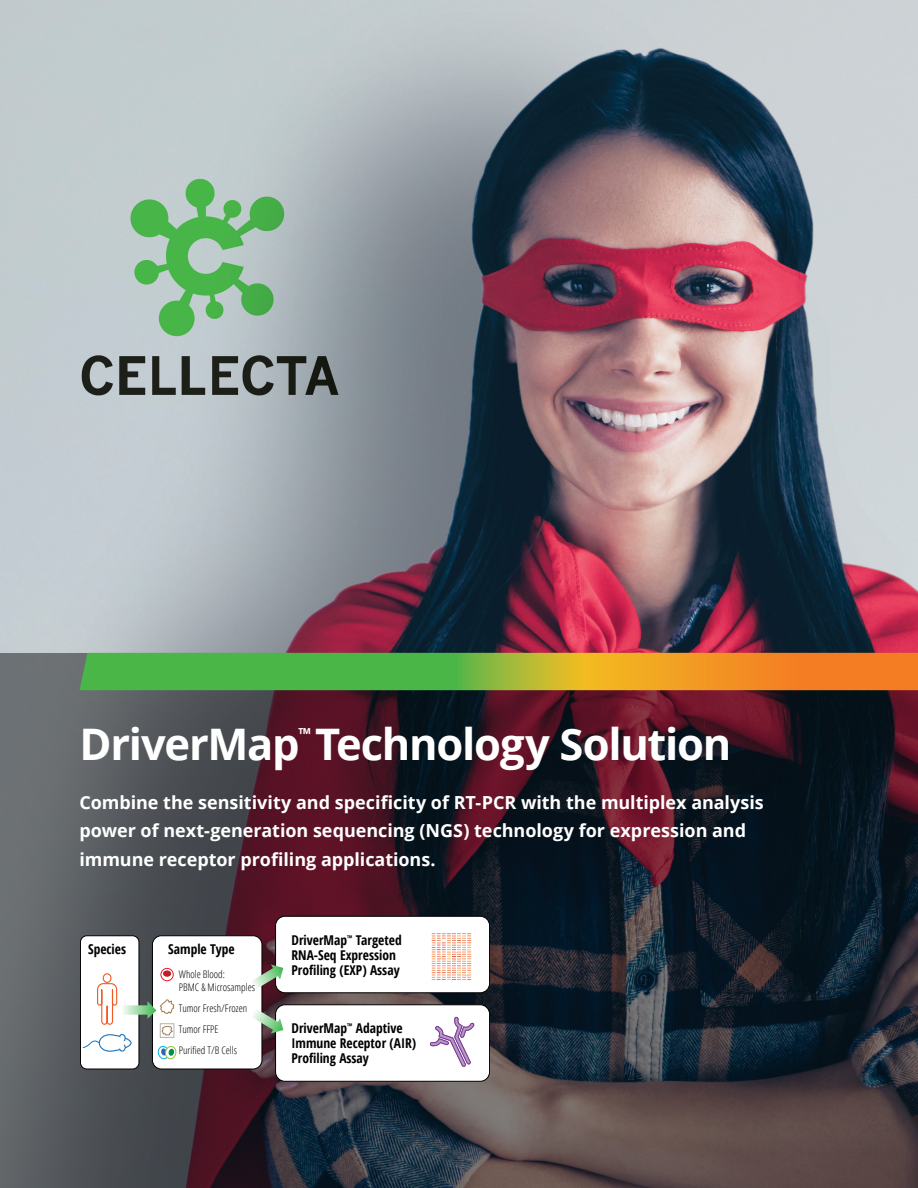
<style>
.page{position:relative;width:918px;height:1188px;background:#fff}
.page>*{position:absolute;margin:0;border:0;box-sizing:border-box;transform-origin:0 0}
.t1{font:700 43.5px "Open Sans";letter-spacing:-.03em;color:#fff}
.t2{font:700 18px/28.5px "Open Sans";letter-spacing:-.005em;color:#fff}
.t3{font:700 16.65px "Open Sans";color:#fff}
.t4{font:700 13.5px/15px "Open Sans Condensed";color:#000}
.t5{font:300 10.5px/21px "Open Sans Condensed";color:#000}
</style>
<div class="page">
<img style="left:0;top:0;width:918px;height:653px">
<svg style="left:0;top:653px;width:918px;height:535px;background:#3a323b"></svg>
<svg style="left:80px;top:653px;width:838px;height:37px;background:#9ca736"></svg>
<div style="left:80px;top:936px;width:59px;height:133px;background:#fff;border-radius:6px"></div>
<div style="left:80px;top:936px;width:59px;height:133px;border:1px solid #000;border-radius:6px"></div>
<div style="left:152px;top:936px;width:110px;height:133px;background:#fff;border-radius:9px"></div>
<div style="left:152px;top:935px;width:110px;height:134px;border:1px solid #000;border-radius:9px"></div>
<div style="left:276px;top:1005px;width:214px;height:76px;background:#fff;border-radius:9px"></div>
<div style="left:275px;top:1004px;width:215px;height:78px;border:1px solid #000;border-radius:9px"></div>
<div style="left:276px;top:916px;width:214px;height:77px;background:#fff;border-radius:9px"></div>
<div style="left:275px;top:916px;width:215px;height:77px;border:1px solid #000;border-radius:9px"></div>
<svg style="left:430px;top:1017px;width:45px;height:50px"></svg>
<svg style="left:431px;top:933px;width:41px;height:47px"></svg>
<svg style="left:252px;top:965px;width:31px;height:25px"></svg>
<svg style="left:253px;top:1008px;width:30px;height:25px"></svg>
<div style="left:161px;top:968px;width:13px;height:13px;border:1px solid #ec1c24;border-radius:50%"></div>
<svg style="left:163px;top:970px;width:8px;height:7px"></svg>
<svg style="left:82px;top:973px;width:94px;height:87px"></svg>
<div style="left:160px;top:1023px;width:14px;height:15px;border:1px solid #b3b3b3"></div>
<h1 class="t1" style="left:80px;top:714px;width:653px">DriverMap Technology Solution</h1>
<p class="t3" style="left:299px;top:722px;width:14px">™</p>
<p class="t2" style="left:80px;top:788px;width:686px">Combine the sensitivity and specificity of RT-PCR with the multiplex analysis power of next-generation sequencing (NGS) technology for expression and immune receptor profiling applications.</p>
<p class="t4" style="left:88px;top:941px;width:40px">Species</p>
<p class="t4" style="left:292px;top:932px;width:112px">DriverMap<sup>™</sup> Targeted<br>RNA-Seq Expression<br>Profiling (EXP) Assay</p>
<p class="t4" style="left:168px;top:941px;width:68px">Sample Type</p>
<p class="t5" style="left:179px;top:967px;width:78px;line-height:13.5px">Whole Blood:<br>PBMC &amp; Microsamples</p>
<p class="t5" style="left:179px;top:998px;width:70px">Tumor Fresh/Frozen<br>Tumor FFPE<br>Purified T/B Cells</p>
<p class="t4" style="left:292px;top:1020px;width:126px">DriverMap<sup>™</sup> Adaptive<br>Immune Receptor (AIR)<br>Profiling Assay</p>
</div>
